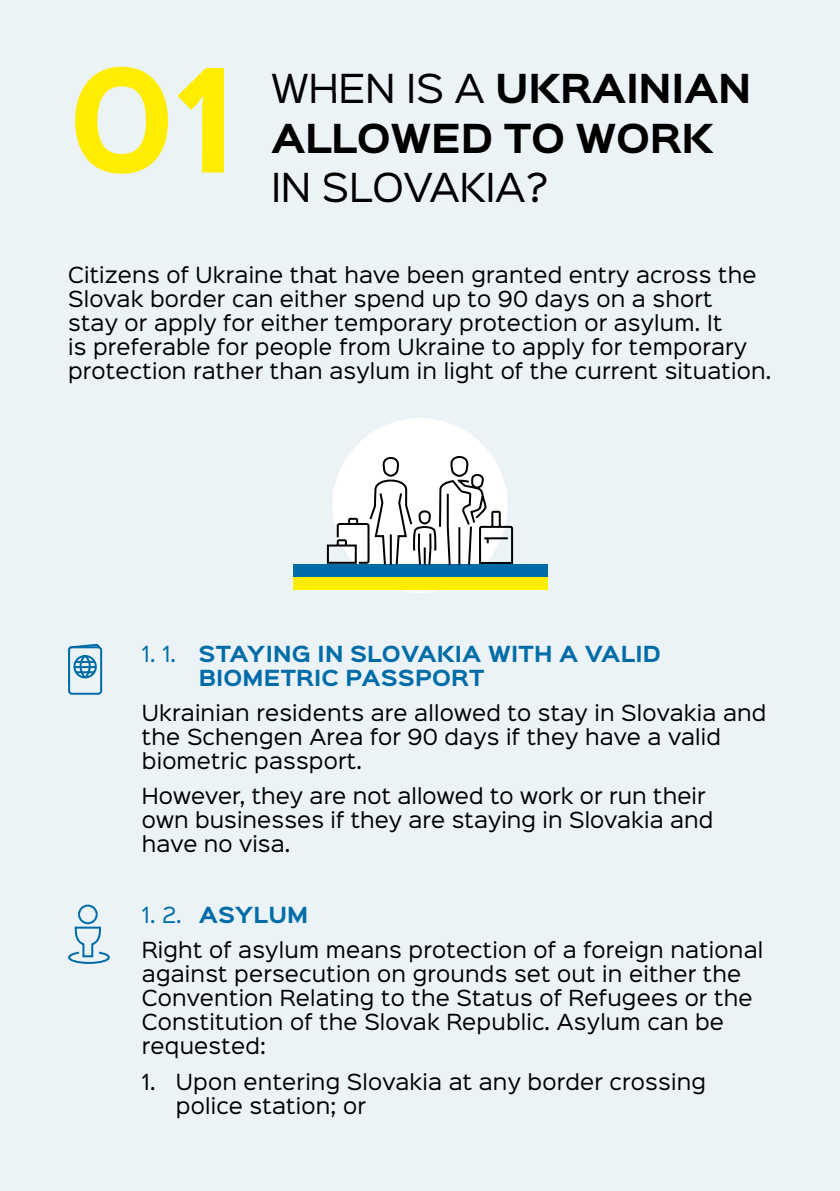
<style>
.page{position:relative;width:840px;height:1191px;background:#fff}
.page>*{position:absolute;margin:0;border:0;box-sizing:border-box;transform-origin:0 0}
.t1{font:700 128.8px "Sinkin Sans 700";color:#ffed00}
.t2{font:700 36px/49.6px "Sinkin Sans 700";letter-spacing:-.01em;color:#000}
.t3{font:36px "Sinkin Sans 400";letter-spacing:-.01em;color:#000}
.t4{font:20px/24px "Sinkin Sans 400";letter-spacing:.01em;color:#000}
.t5{font:700 20px/24px "Sinkin Sans 700";letter-spacing:.01em;color:#006ca7}
.s1{font-family:"Sinkin Sans 400";font-weight:400}
</style>
<div class="page">
<div style="left:0;top:0;width:839px;height:1191px;background:#ebf3f7"></div>
<div style="left:293px;top:564px;width:254px;height:13px;background:#006ca7"></div>
<div style="left:293px;top:577px;width:254px;height:13px;background:#ffed00"></div>
<svg style="left:326px;top:421px;width:188px;height:144px"></svg>
<div style="left:68px;top:646px;width:34px;height:48px;border:2px solid #006ca7;border-radius:3px"></div>
<svg style="left:68px;top:644px;width:33px;height:43px"></svg>
<svg style="left:68px;top:904px;width:42px;height:60px"></svg>
<h1 class="t1" style="left:68px;top:53px;width:170px">01</h1>
<h2 class="t2" style="left:271px;top:66px;width:481px"><span class="s1">WHEN IS A</span> UKRAINIAN<br>ALLOWED TO WORK</h2>
<h2 class="t3" style="left:271px;top:157px;width:279px">IN SLOVAKIA?</h2>
<p class="t4" style="left:68px;top:261px;width:704px">Citizens of Ukraine that have been granted entry across the Slovak border can either spend up to 90 days on a short<br>stay or apply for either temporary protection or asylum. It<br>is preferable for people from Ukraine to apply for temporary protection rather than asylum in light of the current situation.</p>
<p class="t5" style="left:198px;top:642px;width:463px;text-indent:-57px"><span class="s1">1. 1.</span> STAYING IN SLOVAKIA WITH A VALID<br>BIOMETRIC PASSPORT</p>
<p class="t4" style="left:142px;top:699px;width:625px">Ukrainian residents are allowed to stay in Slovakia and the Schengen Area for 90 days if they have a valid biometric passport.</p>
<p class="t4" style="left:142px;top:782px;width:572px">However, they are not allowed to work or run their own businesses if they are staying in Slovakia and have no visa.</p>
<p class="t5" style="left:142px;top:904px;width:168px"><span class="s1">1. 2.</span> ASYLUM</p>
<p class="t4" style="left:142px;top:936px;width:622px">Right of asylum means protection of a foreign national against persecution on grounds set out in either the Convention Relating to the Status of Refugees or the Constitution of the Slovak Republic. Asylum can be requested:</p>
<p class="t4" style="left:176px;top:1068px;width:531px;text-indent:-34px">1. Upon entering Slovakia at any border crossing police station; or</p>
</div>
